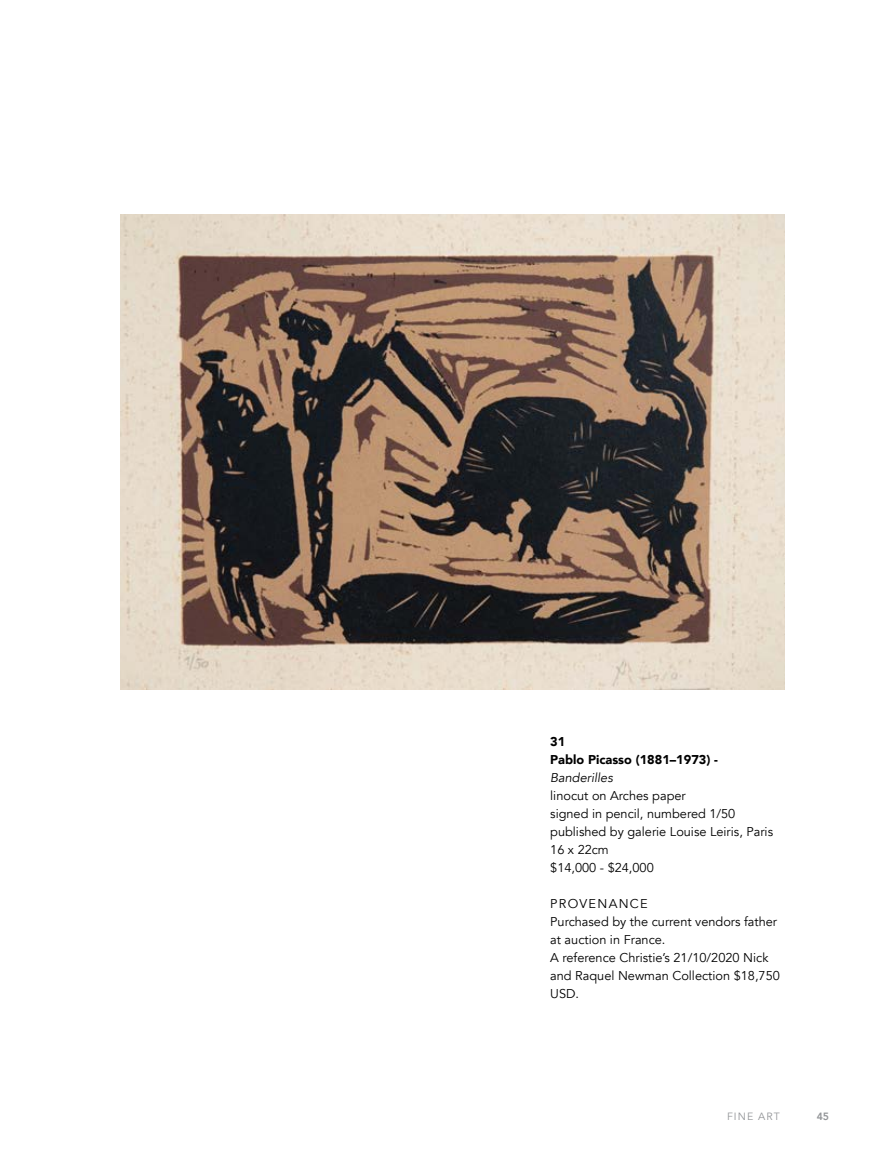
<style>
.page{position:relative;width:893px;height:1149px;background:#fff}
.page>*{position:absolute;margin:0;border:0;box-sizing:border-box;transform-origin:0 0}
.t1{font:12.75px/18px "Avenir";color:#000}
.t2{font:900 12.75px/18px "Avenir";color:#000}
.t3{font:italic 12.75px "Avenir";color:#000}
.t4{font:10.5px "Avenir";letter-spacing:.1em;color:#939598}
.t5{font:800 10.5px "Avenir";color:#939598}
</style>
<div class="page">
<img style="left:120px;top:214px;width:664px;height:475px">
<p class="t2" style="left:550px;top:732px;width:169px">31<br>Pablo Picasso (1881–1973) -</p>
<p class="t3" style="left:550px;top:769px;width:64px">Banderilles</p>
<p class="t1" style="left:550px;top:786px;width:224px">linocut on Arches paper<br>signed in pencil, numbered 1/50 published by galerie Louise Leiris, Paris<br>16 x 22cm<br>$14,000 - $24,000</p>
<p class="t1" style="left:550px;top:894px;width:231px">PROVENANCE<br>Purchased by the current vendors father at auction in France.<br>A reference Christie’s 21/10/2020 Nick and Raquel Newman Collection $18,750<br>USD.</p>
<p class="t4" style="left:727px;top:1109px;width:54px">FINE ART</p>
<p class="t5" style="left:817px;top:1107px;width:14px">45</p>
</div>
